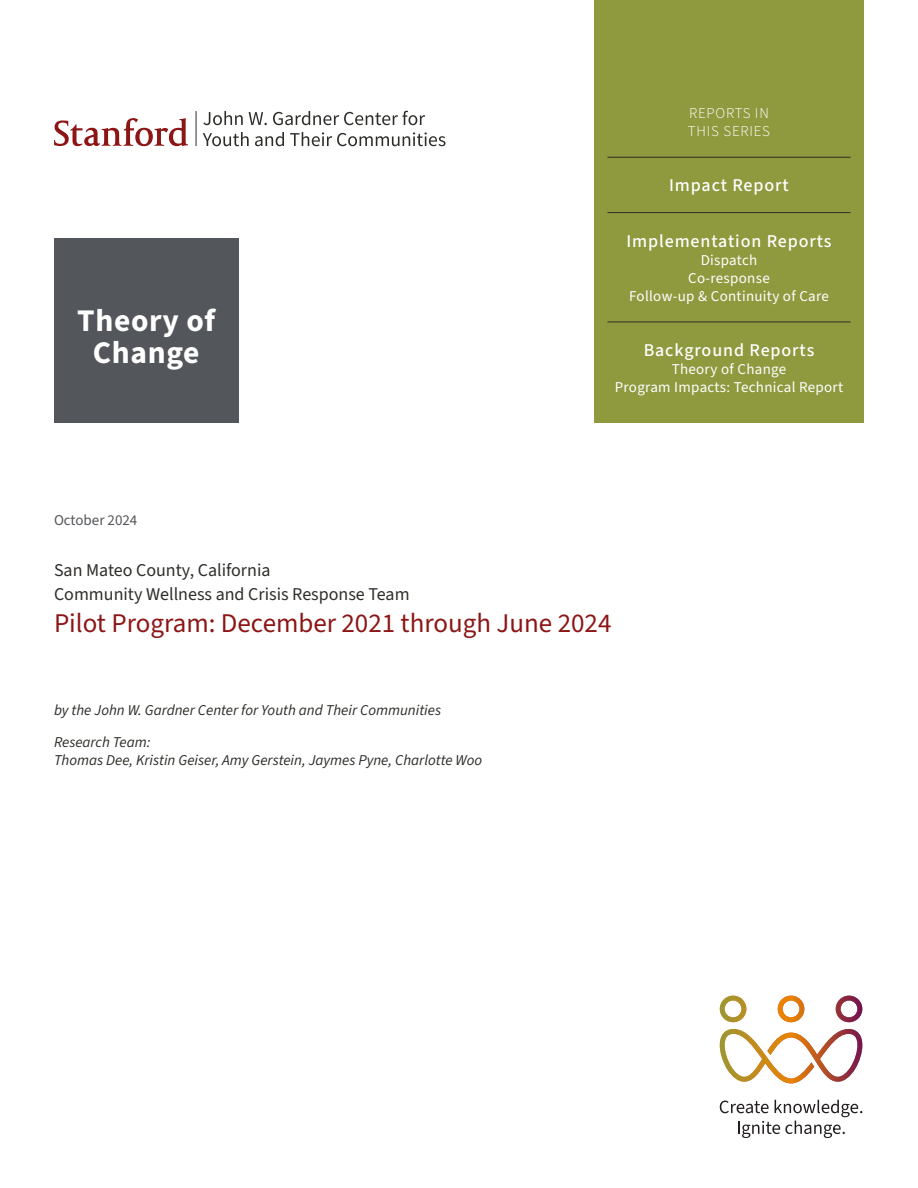
<style>
.page{position:relative;width:918px;height:1188px;background:#fff}
.page>*{position:absolute;margin:0;border:0;box-sizing:border-box;transform-origin:0 0}
.t1{font:700 31.5px/31.5px "Source Sans 3";letter-spacing:.02em;color:#fff;text-align:center}
.t2{font:27px "Source Sans 3";color:#8c1515}
.t3{font:18px/24px "Source Sans 3";color:#2e2d29}
.t4{font:500 18px "Source Sans 3";letter-spacing:.05em;color:#fff}
.t5{font:italic 15px/31.5px "Source Sans 3";color:#2e2d29}
.t6{font:15px/18px "Source Sans 3";letter-spacing:.02em;color:#fff;text-align:center}
.t7{font:300 15px/18px "Source Sans 3";letter-spacing:.05em;color:#fff}
.t8{font:15px "Source Sans 3";color:#53565a}
</style>
<div class="page">
<hr style="left:196px;top:111px;width:1px;height:35px;background:#2e2d29">
<svg style="left:54px;top:118px;width:134px;height:28px"></svg>
<svg style="left:203px;top:111px;width:40px;height:14px"></svg>
<svg style="left:249px;top:112px;width:18px;height:13px"></svg>
<svg style="left:273px;top:111px;width:152px;height:14px"></svg>
<svg style="left:203px;top:132px;width:46px;height:14px"></svg>
<svg style="left:255px;top:132px;width:29px;height:14px"></svg>
<svg style="left:290px;top:132px;width:155px;height:14px"></svg>
<div style="left:54px;top:238px;width:184px;height:185px;background:#53565a"></div>
<div style="left:594px;top:0;width:270px;height:423px;background:#8f993e"></div>
<hr style="left:608px;top:157px;width:243px;height:1px;background:#2e2d29">
<hr style="left:608px;top:212px;width:243px;height:1px;background:#2e2d29">
<hr style="left:608px;top:322px;width:243px;height:1px;background:#2e2d29">
<svg style="left:720px;top:1100px;width:142px;height:38px"></svg>
<svg style="left:720px;top:1029px;width:142px;height:54px"></svg>
<svg style="left:778px;top:996px;width:26px;height:26px"></svg>
<svg style="left:836px;top:996px;width:26px;height:26px"></svg>
<svg style="left:720px;top:996px;width:26px;height:26px"></svg>
<h1 class="t1" style="left:77px;top:305px;width:139px">Theory of<br>Change</h1>
<p class="t7" style="left:688px;top:104px;width:84px">REPORTS IN<br>THIS SERIES</p>
<p class="t4" style="left:669px;top:174px;width:121px">Impact Report</p>
<p class="t4" style="left:626px;top:229px;width:207px">Implementation Reports</p>
<p class="t6" style="left:629px;top:251px;width:201px">Dispatch<br>Co‑response<br>Follow-up &amp; Continuity of Care</p>
<p class="t4" style="left:644px;top:339px;width:172px">Background Reports</p>
<p class="t6" style="left:615px;top:360px;width:230px">Theory of Change<br>Program Impacts: Technical Report</p>
<p class="t8" style="left:54px;top:511px;width:85px">October 2024</p>
<p class="t3" style="left:54px;top:558px;width:357px">San Mateo County, California<br>Community Wellness and Crisis Response Team</p>
<h2 class="t2" style="left:54px;top:606px;width:559px">Pilot Program: December 2021 through June 2024</h2>
<p class="t5" style="left:54px;top:694px;width:389px">by the John W. Gardner Center for Youth and Their Communities<br>Research Team:</p>
<p class="t5" style="left:54px;top:744px;width:430px">Thomas Dee, Kristin Geiser, Amy Gerstein, Jaymes Pyne, Charlotte Woo</p>
</div>
